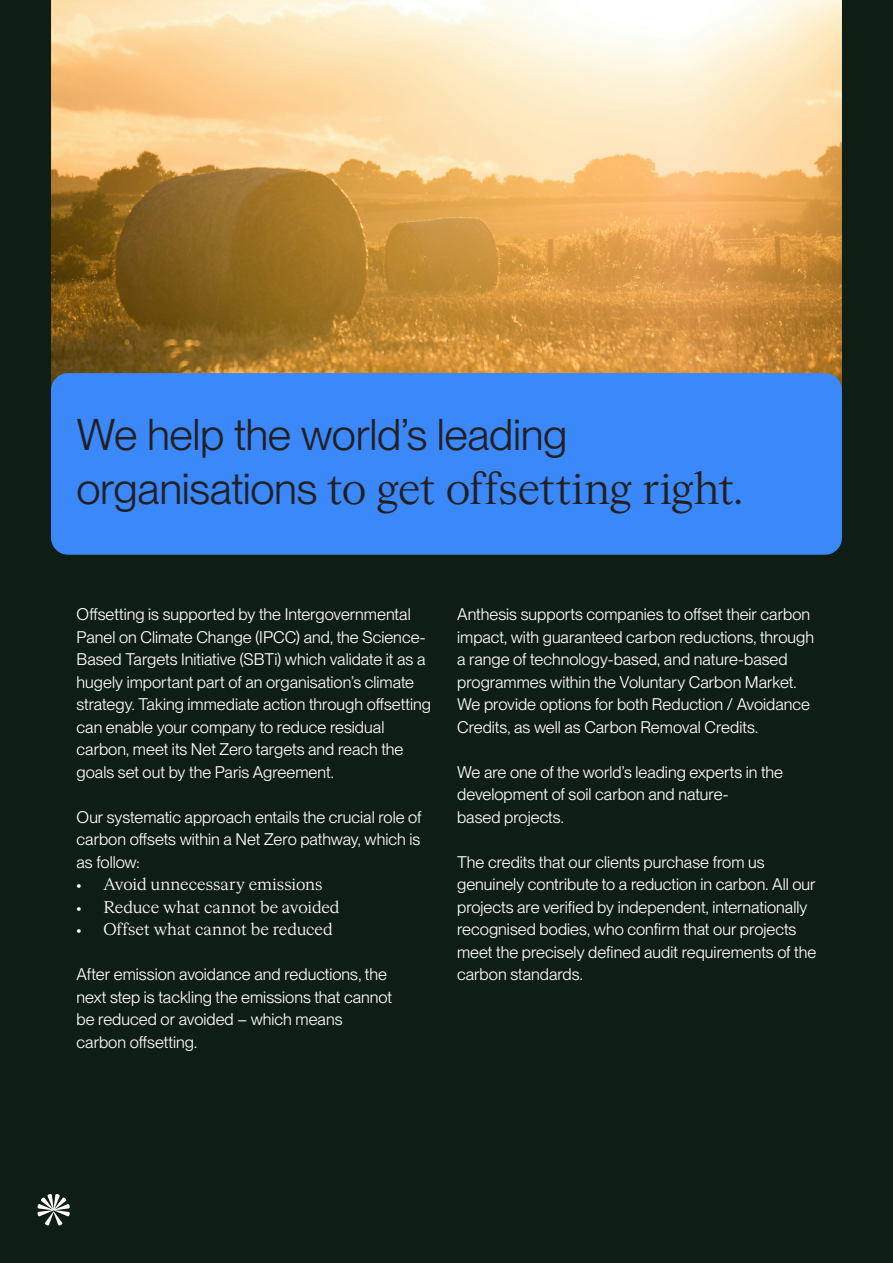
<style>
.page{position:relative;width:893px;height:1263px;background:#0f1e14}
.page>*{position:absolute;margin:0;border:0;box-sizing:border-box;transform-origin:0 0}
.Body_Copy{font:43.5px/54px "PP Neue Montreal";letter-spacing:-.01em;color:#231f20}
.t1{font:16.5px/22.5px "PP Neue Montreal";color:#fff}
.t2{font:16.5px "HW Cigars";color:#fff}
.s1{font-family:"HW Cigars"}
</style>
<div class="page">
<img style="left:51px;top:0;width:791px;height:386px">
<div style="left:51px;top:373px;width:791px;height:182px;background:#3a88f9;border-radius:17px"></div>
<svg style="left:37px;top:1194px;width:33px;height:32px"></svg>
<p class="Body_Copy" style="left:77px;top:407px;width:668px">We help the world’s leading organisations <span class="s1">to get offsetting right.</span></p>
<p class="t1" style="left:77px;top:603px;width:356px">Offsetting is supported by the Intergovernmental Panel on Climate Change (IPCC) and, the Science-Based Targets Initiative (SBTi) which validate it as a hugely important part of an organisation’s climate strategy. Taking immediate action through offsetting can enable your company to reduce residual carbon, meet its Net Zero targets and reach the goals set out by the Paris Agreement.</p>
<p class="t1" style="left:77px;top:806px;width:346px;text-align:justify">Our systematic approach entails the crucial role of carbon offsets within a Net Zero pathway, which is as follow:</p>
<p class="t2" style="left:77px;top:873px;width:247px">• Avoid unnecessary emissions</p>
<p class="t2" style="left:77px;top:896px;width:264px">• Reduce what cannot be avoided</p>
<p class="t2" style="left:77px;top:918px;width:258px">• Offset what cannot be reduced</p>
<p class="t1" style="left:77px;top:963px;width:317px">After emission avoidance and reductions, the next step is tackling the emissions that cannot be reduced or avoided – which means carbon offsetting.</p>
<p class="t1" style="left:457px;top:603px;width:358px">Anthesis supports companies to offset their carbon impact, with guaranteed carbon reductions, through a range of technology-based, and nature-based programmes within the Voluntary Carbon Market.<br>We provide options for both Reduction / Avoidance Credits, as well as Carbon Removal Credits.</p>
<p class="t1" style="left:457px;top:761px;width:328px">We are one of the world’s leading experts in the development of soil carbon and nature-<br>based projects.</p>
<p class="t1" style="left:457px;top:851px;width:361px">The credits that our clients purchase from us genuinely contribute to a reduction in carbon. All our projects are verified by independent, internationally recognised bodies, who confirm that our projects meet the precisely defined audit requirements of the carbon standards.</p>
</div>
